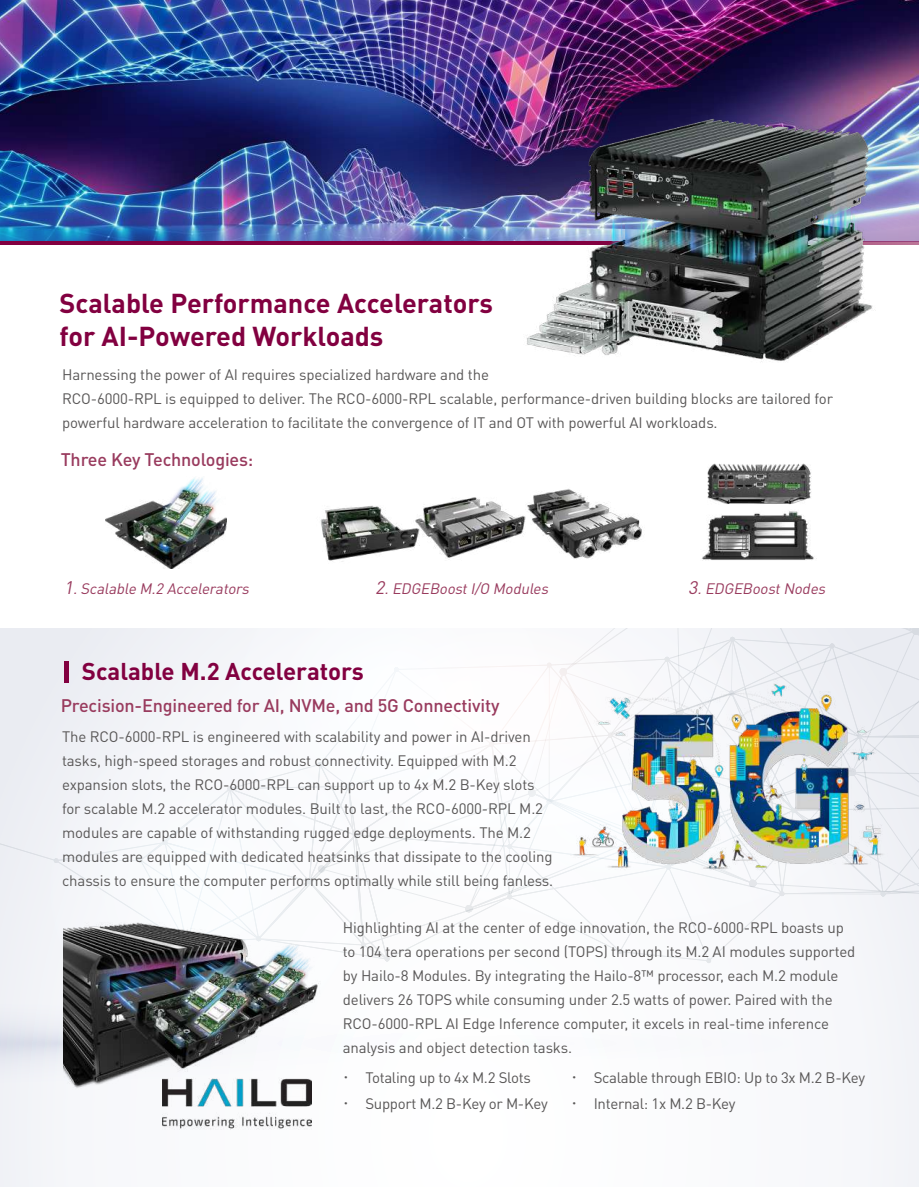
<style>
.page{position:relative;width:919px;height:1187px;background:#fff}
.page>*{position:absolute;margin:0;border:0;box-sizing:border-box;transform-origin:0 0}
.t1{font:700 27px/33px "DIN Pro";color:#820040}
.t2{font:700 24px "DIN Pro";color:#820040}
.t3{font:500 18px "DIN Pro";letter-spacing:-.01em;color:#993b5e}
.t4{font:15px/24px "DIN Pro";letter-spacing:-.01em;color:#595757}
.t5{font:italic 15px "DIN Pro";color:#993b5e}
.s1{font-size:18px}
.s2{font-family:"Adobe Ming Std";font-weight:300}
</style>
<div class="page">
<div style="left:0;top:628px;width:918px;height:558px;background:#fbfbfd"></div>
<svg style="left:0;top:997px;width:63px;height:86px"></svg>
<svg style="left:0;top:628px;width:918px;height:335px"></svg>
<svg style="left:228px;top:628px;width:163px;height:239px"></svg>
<div style="left:41px;top:724px;width:326px;height:326px;background:#f8f9fc;border-radius:163px"></div>
<svg style="left:391px;top:836px;width:456px;height:91px"></svg>
<svg style="left:261px;top:628px;width:480px;height:208px"></svg>
<img style="left:0;top:0;width:918px;height:242px">
<img style="left:553px;top:663px;width:338px;height:241px">
<div style="left:64px;top:660px;width:5px;height:22px;background:#820040"></div>
<hr style="left:0;top:242px;width:918px;height:3px;background:#820040">
<img style="left:320px;top:505px;width:91px;height:57px">
<img style="left:411px;top:497px;width:115px;height:61px">
<img style="left:527px;top:489px;width:115px;height:70px">
<img style="left:701px;top:463px;width:116px;height:98px">
<img style="left:523px;top:115px;width:352px;height:247px">
<img style="left:63px;top:916px;width:258px;height:176px">
<img style="left:162px;top:1065px;width:149px;height:65px">
<img style="left:105px;top:478px;width:122px;height:90px">
<h1 class="t1" style="left:60px;top:285px;width:435px">Scalable Performance Accelerators for AI-Powered Workloads</h1>
<p class="t4" style="left:62px;top:362px;width:772px">Harnessing the power of AI requires specialized hardware and the<br>RCO-6000-RPL is equipped to deliver. The RCO-6000-RPL scalable, performance-driven building blocks are tailored for powerful hardware acceleration to facilitate the convergence of IT and OT with powerful AI workloads.</p>
<p class="t3" style="left:61px;top:447px;width:194px">Three Key Technologies:</p>
<p class="t5" style="left:64px;top:578px;width:190px"><span class="s1">1</span>.Scalable M.2 Accelerators</p>
<p class="t5" style="left:375px;top:578px;width:178px"><span class="s1">2</span>.EDGEBoostI/O Modules</p>
<p class="t5" style="left:688px;top:578px;width:142px"><span class="s1">3</span>.EDGEBoostNodes</p>
<h2 class="t2" style="left:82px;top:655px;width:283px">Scalable M.2 Accelerators</h2>
<p class="t3" style="left:61px;top:693px;width:440px">Precision-Engineered for AI, NVMe, and 5G Connectivity</p>
<p class="t4" style="left:62px;top:723px;width:492px">The RCO-6000-RPL is engineered with scalability and power in AI-driven tasks, high-speed storages and robust connectivity. Equipped with M.2 expansion slots, the RCO-6000-RPL can support up to 4x M.2 B-Key slots for scalable M.2 accelerator modules. Built to last, the RCO-6000-RPL M.2 modules are capable of withstanding rugged edge deployments. The M.2 modules are equipped with dedicated heatsinks that dissipate to the cooling chassis to ensure the computer performs optimally while still being fanless.</p>
<p class="t4" style="left:343px;top:914px;width:514px">Highlighting AI at the center of edge innovation, the RCO-6000-RPL boasts up to 104 tera operations per second (TOPS) through its M.2 AI modules supported by Hailo-8 Modules. By integrating the Hailo-8™ processor, each M.2 module delivers 26 TOPS while consuming under 2.5 watts of power. Paired with the RCO-6000-RPL AI Edge Inference computer, it excels in real-time inference analysis and object detection tasks.</p>
<p class="t4" style="left:338px;top:1064px;width:194px"><span class="s2">•</span> Totaling up to 4x M.2 Slots</p>
<p class="t4" style="left:338px;top:1090px;width:211px"><span class="s2">•</span> Support M.2 B-Key or M-Key</p>
<p class="t4" style="left:566px;top:1064px;width:300px"><span class="s2">•</span> Scalable through EBIO: Up to 3x M.2 B-Key</p>
<p class="t4" style="left:566px;top:1090px;width:170px"><span class="s2">•</span> Internal: 1x M.2 B-Key</p>
</div>
